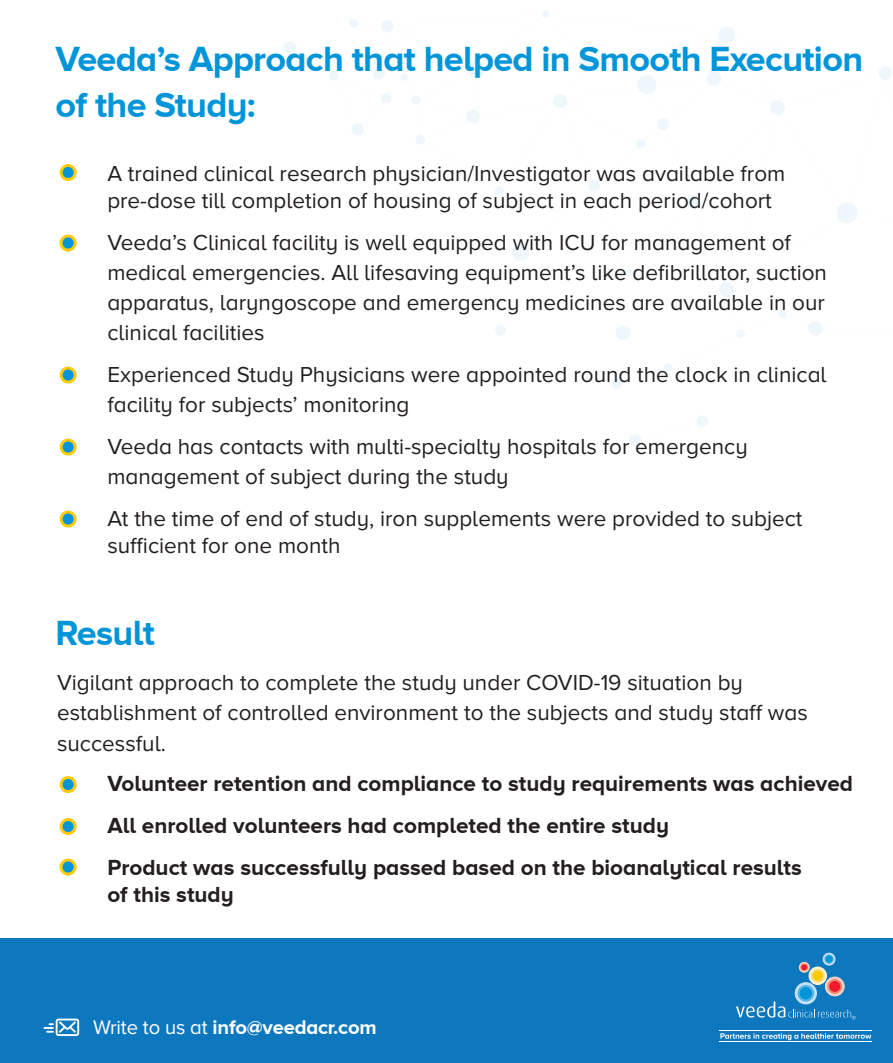
<style>
.page{position:relative;width:893px;height:1063px;background:#fff}
.page>*{position:absolute;margin:0;border:0;box-sizing:border-box;transform-origin:0 0}
.t1{font:700 36px/45.6px "Proxima Nova A";letter-spacing:-.02em;color:#0095d9}
.t2{font:22.5px/30px "Proxima Nova A";color:#231f20}
.t3{font:700 22.5px/42.2px "Proxima Nova A";color:#231f20}
.t4{font:700 20.25px "Proxima Nova A";letter-spacing:-.01em;color:#fff}
.s1{font-weight:400}
</style>
<div class="page">
<div style="left:0;top:938px;width:893px;height:125px;background:#0e78be"></div>
<svg style="left:43px;top:1019px;width:36px;height:17px"></svg>
<hr style="left:719px;top:1031px;width:152px;height:1px;background:#fff">
<hr style="left:719px;top:1042px;width:152px;height:1px;background:#fff">
<svg style="left:720px;top:1033px;width:151px;height:7px"></svg>
<svg style="left:736px;top:1002px;width:120px;height:17px"></svg>
<svg style="left:825px;top:977px;width:19px;height:19px"></svg>
<div style="left:825px;top:977px;width:19px;height:19px;border:1px solid #fcd3c4;border-radius:50%"></div>
<svg style="left:827px;top:979px;width:15px;height:15px"></svg>
<div style="left:829px;top:981px;width:11px;height:11px;background:#ee1b2d;border-radius:50%"></div>
<div style="left:799px;top:962px;width:10px;height:10px;border:1px solid #fcd3c4;border-radius:50%"></div>
<svg style="left:800px;top:963px;width:8px;height:8px"></svg>
<svg style="left:801px;top:964px;width:6px;height:6px"></svg>
<svg style="left:795px;top:983px;width:21px;height:21px"></svg>
<div style="left:795px;top:983px;width:21px;height:21px;border:1px solid #c7e2f5;border-radius:50%"></div>
<svg style="left:797px;top:985px;width:17px;height:17px"></svg>
<div style="left:800px;top:987px;width:12px;height:12px;background:#0095d9;border-radius:50%"></div>
<svg style="left:809px;top:967px;width:17px;height:17px"></svg>
<div style="left:809px;top:967px;width:17px;height:18px;border:1px solid #fef3d2;border-radius:50%"></div>
<svg style="left:811px;top:969px;width:14px;height:14px"></svg>
<div style="left:813px;top:971px;width:10px;height:10px;background:#feca0a;border-radius:50%"></div>
<div style="left:823px;top:953px;width:12px;height:12px;border:1px solid #c7e2f5;border-radius:50%"></div>
<svg style="left:824px;top:954px;width:10px;height:10px"></svg>
<div style="left:826px;top:956px;width:6px;height:7px;background:#0095d9;border-radius:50%"></div>
<svg style="left:60px;top:164px;width:17px;height:17px"></svg>
<div style="left:63px;top:167px;width:11px;height:11px;background:#0095d9;border-radius:50%"></div>
<svg style="left:60px;top:235px;width:17px;height:17px"></svg>
<div style="left:63px;top:237px;width:11px;height:12px;background:#0095d9;border-radius:50%"></div>
<svg style="left:60px;top:367px;width:17px;height:17px"></svg>
<div style="left:63px;top:369px;width:11px;height:12px;background:#0095d9;border-radius:50%"></div>
<svg style="left:60px;top:439px;width:17px;height:17px"></svg>
<div style="left:63px;top:441px;width:11px;height:12px;background:#0095d9;border-radius:50%"></div>
<svg style="left:60px;top:511px;width:17px;height:17px"></svg>
<div style="left:63px;top:513px;width:11px;height:12px;background:#0095d9;border-radius:50%"></div>
<svg style="left:284px;top:11px;width:608px;height:435px"></svg>
<svg style="left:60px;top:776px;width:17px;height:17px"></svg>
<div style="left:63px;top:779px;width:11px;height:11px;background:#0095d9;border-radius:50%"></div>
<svg style="left:60px;top:818px;width:17px;height:17px"></svg>
<div style="left:63px;top:821px;width:11px;height:11px;background:#0095d9;border-radius:50%"></div>
<svg style="left:60px;top:859px;width:17px;height:17px"></svg>
<div style="left:63px;top:861px;width:11px;height:12px;background:#0095d9;border-radius:50%"></div>
<h1 class="t1" style="left:56px;top:36px;width:809px">Veeda’s Approach that helped in Smooth Execution of the Study:</h1>
<p class="t2" style="left:107px;top:159px;width:679px;line-height:27px">A trained clinical research physician/Investigator was available from pre-dose till completion of housing of subject in each period/cohort</p>
<p class="t2" style="left:107px;top:227px;width:721px">Veeda’s Clinical facility is well equipped with ICU for management of medical emergencies. All lifesaving equipment’s like defibrillator, suction apparatus, laryngoscope and emergency medicines are available in our clinical facilities</p>
<p class="t2" style="left:107px;top:359px;width:721px">Experienced Study Physicians were appointed round the clock in clinical facility for subjects’ monitoring</p>
<p class="t2" style="left:107px;top:431px;width:642px">Veeda has contacts with multi-specialty hospitals for emergency management of subject during the study</p>
<p class="t2" style="left:107px;top:505px;width:697px;line-height:27px">At the time of end of study, iron supplements were provided to subject sufficient for one month</p>
<h1 class="t1" style="left:56px;top:609px;width:101px">Result</h1>
<p class="t2" style="left:57px;top:668px;width:752px">Vigilant approach to complete the study under COVID-19 situation by establishment of controlled environment to the subjects and study staff was successful.</p>
<p class="t3" style="left:107px;top:762px;width:747px">Volunteer retention and compliance to study requirements was achieved<br>All enrolled volunteers had completed the entire study<br>Product was successfully passed based on the bioanalytical results</p>
<p class="t3" style="left:107px;top:873px;width:128px">of this study</p>
<p class="t4" style="left:93px;top:1016px;width:285px"><span class="s1">Write to us at</span> info@veedacr.com</p>
</div>
